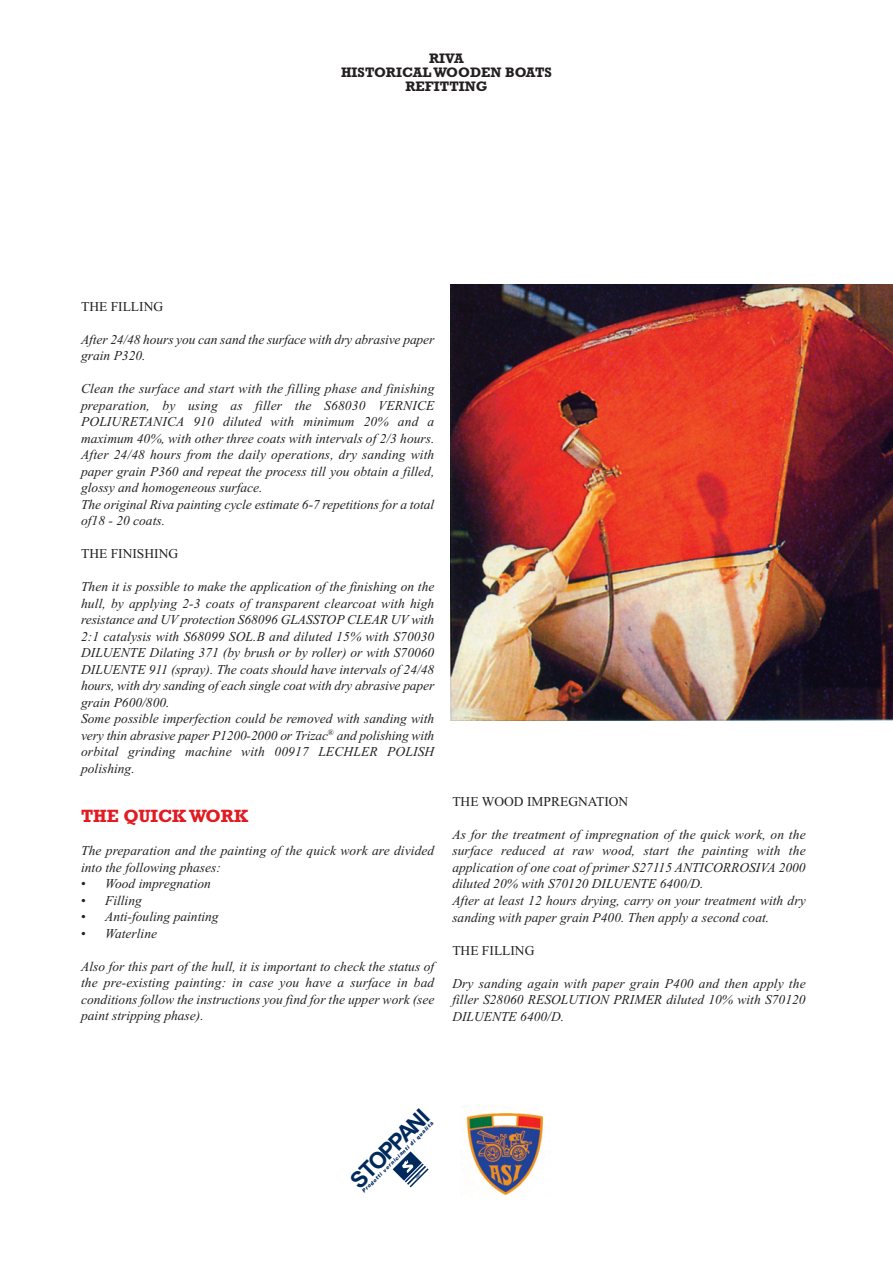
<style>
.page{position:relative;width:893px;height:1263px;background:#fff}
.page>*{position:absolute;margin:0;border:0;box-sizing:border-box;transform-origin:0 0}
.t1{font:700 22.65px "Arial";color:#00295c}
.t2{font:700 18px "Rockwell";color:#e21a21}
.t3{font:700 13.95px/14px "Rockwell";color:#231f20;text-align:center}
.t4{font:italic 13.5px/16.5px "Times New Roman";color:#231f20}
.t5{font:13.5px "Times New Roman";color:#231f20}
.t6{font:italic 900 5.25px "Arial";color:#00295c;scale:.95 1}
.t7{font:900 2.25px "Arial";color:#00295c;scale:.93 1}
</style>
<div class="page">
<img style="left:465px;top:1105px;width:78px;height:91px">
<svg style="left:393px;top:1151px;width:36px;height:36px"></svg>
<img style="left:451px;top:285px;width:442px;height:435px">
<p class="t3" style="left:341px;top:53px;width:212px">RIVA<br>HISTORICAL WOODEN BOATS<br>REFITTING</p>
<p class="t5" style="left:81px;top:301px;width:84px">THE FILLING</p>
<p class="t4" style="left:81px;top:332px;width:355px">After 24/48 hours you can sand the surface with dry abrasive paper grain P320.</p>
<p class="t4" style="left:81px;top:382px;width:355px">Clean the surface and start with the filling phase and finishing preparation, by using as filler the S68030 VERNICE POLIURETANICA 910 diluted with minimum 20% and a maximum 40%, with other three coats with intervals of 2/3 hours.<br>After 24/48 hours from the daily operations, dry sanding with paper grain P360 and repeat the process till you obtain a filled, glossy and homogeneous surface.<br>The original Riva painting cycle estimate 6-7 repetitions for a total of18 - 20 coats.</p>
<p class="t5" style="left:81px;top:549px;width:99px">THE FINISHING</p>
<p class="t4" style="left:81px;top:580px;width:355px">Then it is possible to make the application of the finishing on the hull, by applying 2-3 coats of transparent clearcoat with high resistance and UV protection S68096 GLASSTOP CLEAR UV with 2:1 catalysis with S68099 SOL.B and diluted 15% with S70030<br>DILUENTE Dilating 371 (by brush or by roller) or with S70060<br>DILUENTE 911 (spray). The coats should have intervals of 24/48 hours, with dry sanding of each single coat with dry abrasive paper grain P600/800.<br>Some possible imperfection could be removed with sanding with very thin abrasive paper P1200-2000 or Trizac<sup>®</sup> and polishing with orbital grinding machine with 00917 LECHLER POLISH polishing.</p>
<h2 class="t2" style="left:81px;top:810px;width:169px">THE QUICK WORK</h2>
<p class="t4" style="left:81px;top:844px;width:355px">The preparation and the painting of the quick work are divided into the following phases:</p>
<p class="t4" style="left:81px;top:877px;width:131px">• Wood impregnation</p>
<p class="t4" style="left:81px;top:893px;width:62px">• Filling</p>
<p class="t4" style="left:81px;top:910px;width:139px">• Anti-fouling painting</p>
<p class="t4" style="left:81px;top:926px;width:78px">• Waterline</p>
<p class="t4" style="left:81px;top:959px;width:355px;text-align:justify">Also for this part of the hull, it is important to check the status of the pre-existing painting: in case you have a surface in bad conditions follow the instructions you find for the upper work (see paint stripping phase).</p>
<p class="t5" style="left:452px;top:797px;width:177px">THE WOOD IMPREGNATION</p>
<p class="t4" style="left:452px;top:827px;width:355px">As for the treatment of impregnation of the quick work, on the surface reduced at raw wood, start the painting with the application of one coat of primer S27115 ANTICORROSIVA 2000 diluted 20% with S70120 DILUENTE 6400/D.<br>After at least 12 hours drying, carry on your treatment with dry sanding with paper grain P400. Then apply a second coat.</p>
<p class="t5" style="left:452px;top:945px;width:84px">THE FILLING</p>
<p class="t4" style="left:452px;top:976px;width:355px;text-align:justify">Dry sanding again with paper grain P400 and then apply the filler S28060 RESOLUTION PRIMER diluted 10% with S70120<br>DILUENTE 6400/D.</p>
<h1 class="t1" style="left:345px;top:1175px;width:102px;rotate:-45deg">STOPPANI</h1>
<p class="t6" style="left:361px;top:1190px;width:105px;rotate:-45deg">Prodotti vernicianti di qualità</p>
<p class="t7" style="left:415px;top:1178px;width:8px;rotate:-45deg">1883</p>
</div>
